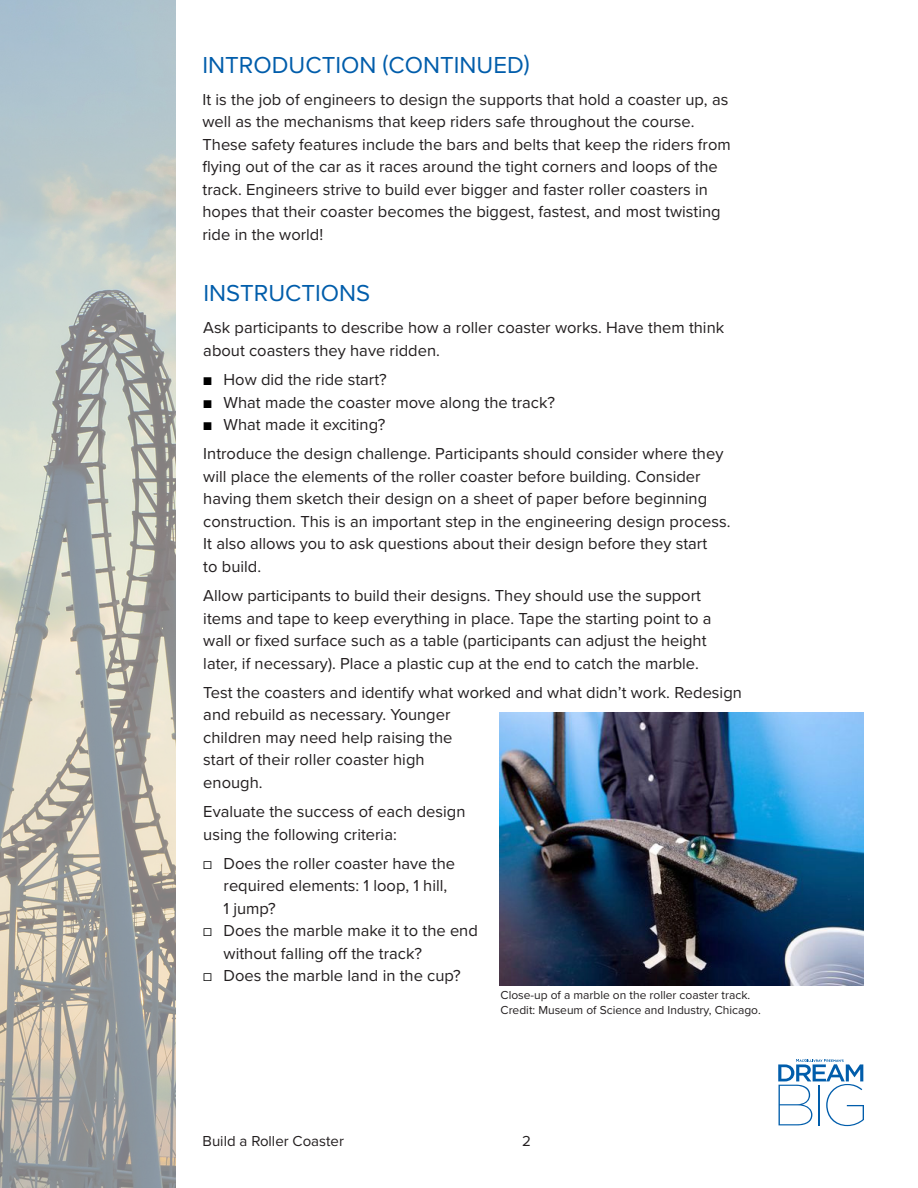
<style>
.page{position:relative;width:918px;height:1188px;background:#fff}
.page>*{position:absolute;margin:0;border:0;box-sizing:border-box;transform-origin:0 0}
.Paragraph_Style_1{font:24px "Proxima Nova";color:#015dab}
.Paragraph_Style_1-2{font:16.5px/22.5px "Proxima Nova";color:#231f20}
.Paragraph_Style_2{font:16.5px/22.5px "Proxima Nova";color:#231f20}
.t1{font:15px "Proxima Nova";color:#231f20}
.t2{font:12px/15px "Proxima Nova";color:#231f20}
.s1{font-size:13.5px;color:#000}
</style>
<div class="page">
<img style="left:0;top:0;width:176px;height:1188px">
<svg style="left:778px;top:1059px;width:86px;height:67px"></svg>
<img style="left:499px;top:712px;width:365px;height:274px">
<p class="Paragraph_Style_1" style="left:202px;top:50px;width:329px">INTRODUCTION (CONTINUED)</p>
<p class="Paragraph_Style_2" style="left:202px;top:88px;width:530px">It is the job of engineers to design the supports that hold a coaster up, as well as the mechanisms that keep riders safe throughout the course.<br>These safety features include the bars and belts that keep the riders from flying out of the car as it races around the tight corners and loops of the track. Engineers strive to build ever bigger and faster roller coasters in hopes that their coaster becomes the biggest, fastest, and most twisting ride in the world!</p>
<p class="Paragraph_Style_1" style="left:204px;top:279px;width:168px">INSTRUCTIONS</p>
<p class="Paragraph_Style_1-2" style="left:203px;top:317px;width:522px">Ask participants to describe how a roller coaster works. Have them think about coasters they have ridden.</p>
<p class="Paragraph_Style_2" style="left:203px;top:369px;width:185px"><span class="s1">■</span> How did the ride start?</p>
<p class="Paragraph_Style_2" style="left:203px;top:391px;width:353px"><span class="s1">■</span> What made the coaster move along the track?</p>
<p class="Paragraph_Style_2" style="left:203px;top:414px;width:184px"><span class="s1">■</span> What made it exciting?</p>
<p class="Paragraph_Style_1-2" style="left:203px;top:443px;width:529px">Introduce the design challenge. Participants should consider where they will place the elements of the roller coaster before building. Consider having them sketch their design on a sheet of paper before beginning construction. This is an important step in the engineering design process.<br>It also allows you to ask questions about their design before they start<br>to build.</p>
<p class="Paragraph_Style_1-2" style="left:203px;top:585px;width:510px">Allow participants to build their designs. They should use the support items and tape to keep everything in place. Tape the starting point to a wall or fixed surface such as a table (participants can adjust the height later, if necessary). Place a plastic cup at the end to catch the marble.</p>
<p class="Paragraph_Style_1-2" style="left:203px;top:681px;width:540px">Test the coasters and identify what worked and what didn’t work. Redesign and rebuild as necessary. Younger<br>children may need help raising the<br>start of their roller coaster high<br>enough.</p>
<p class="Paragraph_Style_1-2" style="left:203px;top:801px;width:264px">Evaluate the success of each design using the following criteria:</p>
<p class="Paragraph_Style_2" style="left:224px;top:852px;width:233px;text-indent:-20px"><span class="s1">☐</span> Does the roller coaster have the required elements: 1 loop, 1 hill,<br>1 jump?</p>
<p class="Paragraph_Style_2" style="left:224px;top:920px;width:256px;text-indent:-20px"><span class="s1">☐</span> Does the marble make it to the end without falling off the track?</p>
<p class="Paragraph_Style_2" style="left:203px;top:965px;width:259px"><span class="s1">☐</span> Does the marble land in the cup?</p>
<p class="t2" style="left:501px;top:988px;width:262px">Close-up of a marble on the roller coaster track.<br>Credit: Museum of Science and Industry, Chicago.</p>
<p class="t1" style="left:203px;top:1132px;width:143px">Build a Roller Coaster</p>
<p class="t1" style="left:522px;top:1132px;width:10px">2</p>
</div>
